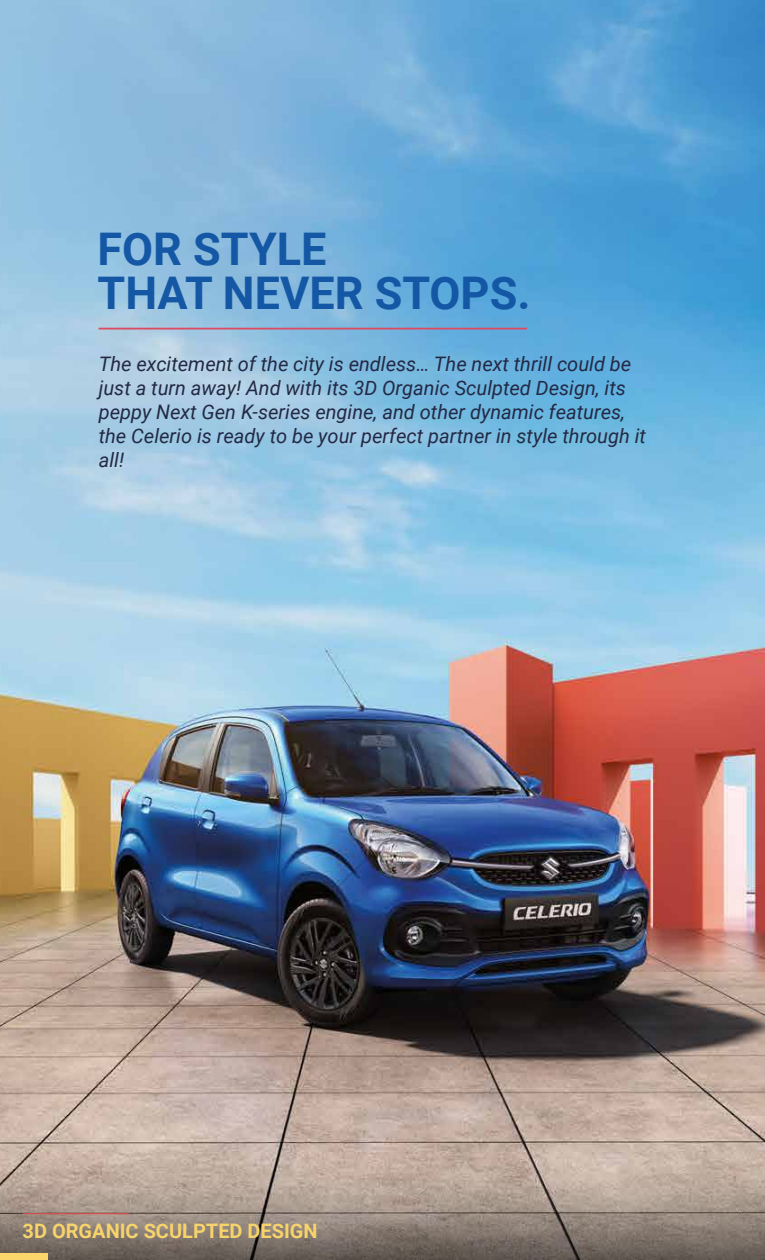
<style>
.page{position:relative;width:765px;height:1260px;background:#fff}
.page>*{position:absolute;margin:0;border:0;box-sizing:border-box;transform-origin:0 0}
.t1{font:700 45px/44.9px "Roboto";color:#1457a4}
.t2{font:italic 20px/24px "Roboto";color:#232944}
.t3{font:700 20px "Roboto";color:#f7d36b}
</style>
<div class="page">
<img style="left:0;top:0;width:765px;height:1129px">
<hr style="left:99px;top:328px;width:428px;height:2px;background:#db4c63">
<svg style="left:0;top:1129px;width:765px;height:131px;background:#a6968b"></svg>
<div style="left:0;top:1254px;width:47px;height:6px;background:#fad66b"></div>
<hr style="left:23px;top:1213px;width:106px;height:1px;background:#d54f51">
<h1 class="t1" style="left:98px;top:225px;width:434px">FOR STYLE<br>THAT NEVER STOPS.</h1>
<p class="t2" style="left:99px;top:351px;width:549px">The excitement of the city is endless… The next thrill could be just a turn away! And with its 3D Organic Sculpted Design, its peppy Next Gen K-series engine, and other dynamic features, the Celerio is ready to be your perfect partner in style through it all!</p>
<p class="t3" style="left:23px;top:1217px;width:297px">3D ORGANIC SCULPTED DESIGN</p>
</div>
